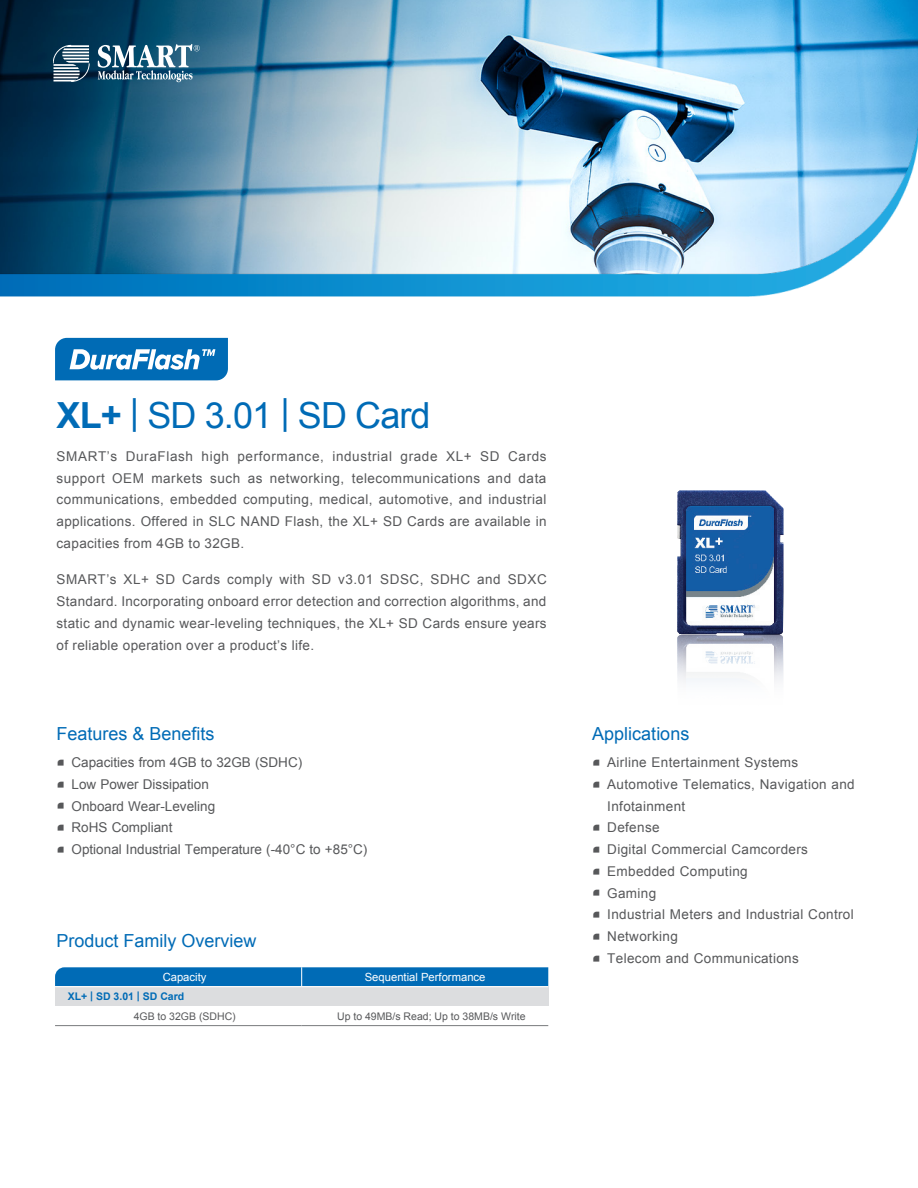
<style>
.page{position:relative;width:918px;height:1188px;background:#fff}
.page>*{position:absolute;margin:0;border:0;box-sizing:border-box;transform-origin:0 0}
.t1{font:36px "Arial";letter-spacing:-.025em;color:#006bb6}
.SubHeadline{font:18px "Arial";color:#006bb6}
.Body_Text{font:13.5px/21.8px "Arial";letter-spacing:.025em;color:#57585a;text-align:justify}
.Body_Text-2{font:13.5px "Arial";color:#57585a}
.t2{font:11.25px "Arial";color:#fff}
.Table_Text{font:10.5px "Arial";color:#57585a}
.t3{font:700 10.5px "Arial";color:#006bb6}
.s1{font-weight:700}
.s2{font-family:"My Font";font-size:24px}
</style>
<div class="page">
<img style="left:677px;top:490px;width:107px;height:192px">
<img style="left:0;top:0;width:918px;height:108px">
<img style="left:0;top:108px;width:918px;height:188px">
<svg style="left:98px;top:44px;width:102px;height:38px"></svg>
<svg style="left:53px;top:45px;width:36px;height:37px"></svg>
<svg style="left:55px;top:338px;width:173px;height:42px"></svg>
<div style="left:55px;top:987px;width:493px;height:19px;background:#dcdddf"></div>
<div style="left:55px;top:967px;width:493px;height:19px;background:#006bb6"></div>
<hr style="left:55px;top:1025px;width:247px;height:1px;background:#787a7d">
<hr style="left:302px;top:1025px;width:246px;height:1px;background:#787a7d">
<p class="t1" style="left:57px;top:392px;width:376px"><span class="s1">XL+</span> | SD 3.01 | SD Card</p>
<p class="Body_Text" style="left:57px;top:445px;width:492px">SMART’s DuraFlash high performance, industrial grade XL+ SD Cards support OEM markets such as networking, telecommunications and data communications, embedded computing, medical, automotive, and industrial applications. Offered in SLC NAND Flash, the XL+ SD Cards are available in capacities from 4GB to 32GB.</p>
<p class="Body_Text" style="left:57px;top:569px;width:492px">SMART’s XL+ SD Cards comply with SD v3.01 SDSC, SDHC and SDXC Standard. Incorporating onboard error detection and correction algorithms, and static and dynamic wear-leveling techniques, the XL+ SD Cards ensure years of reliable operation over a product’s life.</p>
<p class="SubHeadline" style="left:57px;top:722px;width:160px">Features &amp; Benefits</p>
<p class="Body_Text-2" style="left:57px;top:754px;width:247px"><span class="s2">•</span> Capacities from 4GB to 32GB (SDHC)</p>
<p class="Body_Text-2" style="left:57px;top:775px;width:154px"><span class="s2">•</span> Low Power Dissipation</p>
<p class="Body_Text-2" style="left:57px;top:797px;width:160px"><span class="s2">•</span> Onboard Wear-Leveling</p>
<p class="Body_Text-2" style="left:57px;top:819px;width:117px"><span class="s2">•</span> RoHS Compliant</p>
<p class="Body_Text-2" style="left:57px;top:841px;width:312px"><span class="s2">•</span> Optional Industrial Temperature (-40°C to +85°C)</p>
<p class="SubHeadline" style="left:57px;top:929px;width:202px">Product Family Overview</p>
<p class="t2" style="left:163px;top:970px;width:45px">Capacity</p>
<p class="t2" style="left:365px;top:970px;width:122px">Sequential Performance</p>
<p class="t3" style="left:68px;top:990px;width:118px">XL+ | SD 3.01 | SD Card</p>
<p class="Table_Text" style="left:134px;top:1009px;width:104px">4GB to 32GB (SDHC)</p>
<p class="Table_Text" style="left:337px;top:1009px;width:190px">Up to 49MB/s Read; Up to 38MB/s Write</p>
<p class="SubHeadline" style="left:592px;top:722px;width:99px">Applications</p>
<p class="Body_Text" style="left:592px;top:752px;width:208px"><span class="s2">•</span> Airline Entertainment Systems</p>
<p class="Body_Text" style="left:607px;top:774px;width:249px;text-indent:-15px"><span class="s2">•</span> Automotive Telematics, Navigation and<br>Infotainment</p>
<p class="Body_Text" style="left:592px;top:817px;width:69px"><span class="s2">•</span> Defense</p>
<p class="Body_Text" style="left:592px;top:839px;width:217px"><span class="s2">•</span> Digital Commercial Camcorders</p>
<p class="Body_Text" style="left:592px;top:861px;width:157px"><span class="s2">•</span> Embedded Computing</p>
<p class="Body_Text" style="left:592px;top:882px;width:65px"><span class="s2">•</span> Gaming</p>
<p class="Body_Text" style="left:592px;top:904px;width:263px"><span class="s2">•</span> Industrial Meters and Industrial Control</p>
<p class="Body_Text" style="left:592px;top:926px;width:87px"><span class="s2">•</span> Networking</p>
<p class="Body_Text" style="left:592px;top:948px;width:208px"><span class="s2">•</span> Telecom and Communications</p>
</div>
